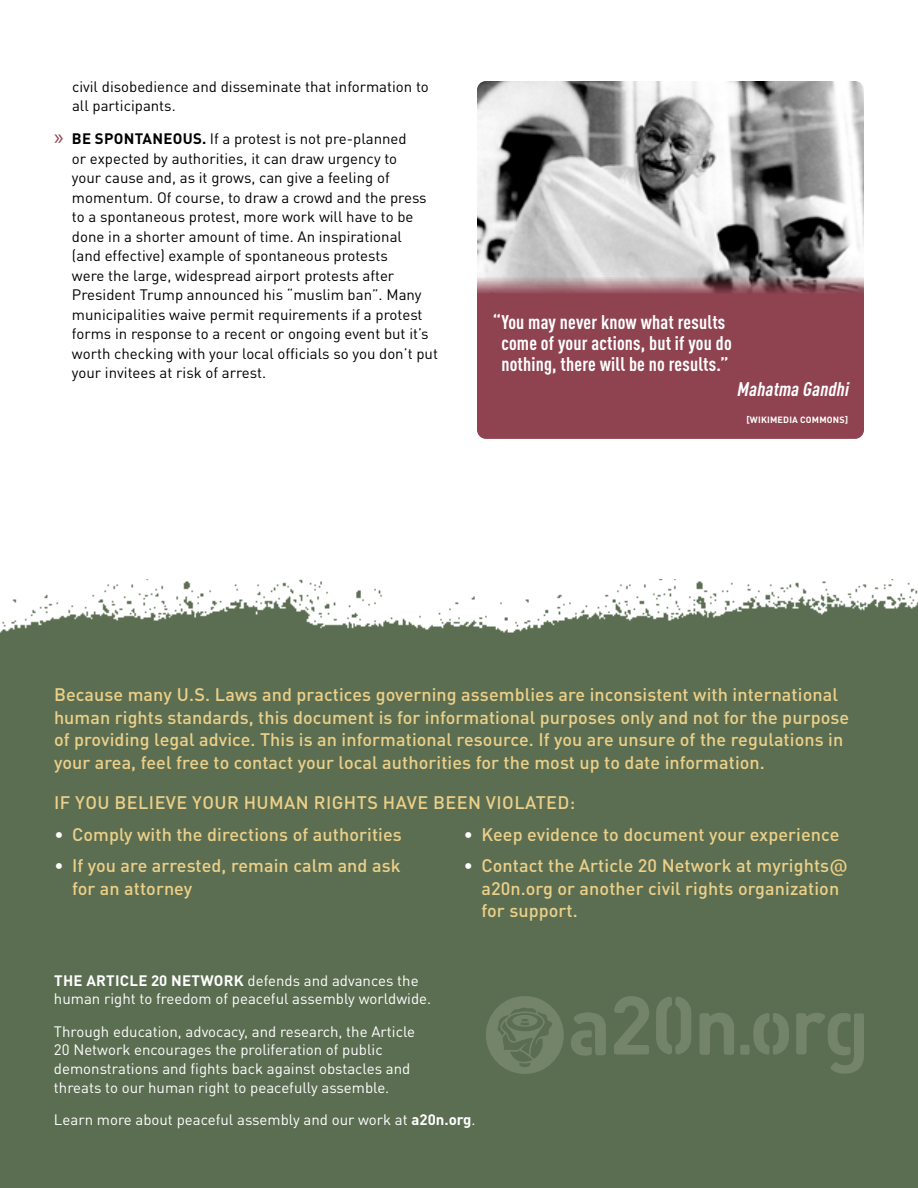
<style>
.page{position:relative;width:918px;height:1188px;background:#fff}
.page>*{position:absolute;margin:0;border:0;box-sizing:border-box;transform-origin:0 0}
.t1{font:700 condensed 19.5px/21px "DIN Pro";letter-spacing:.01em;color:#fff;text-align:center}
.t2{font:italic 700 condensed 19.5px "DIN Pro";color:#fff}
.t3{font:500 18px/22.5px "DIN Pro";letter-spacing:.005em;color:#ecd089}
.t4{font:500 18px "DIN Pro";letter-spacing:.025em;color:#ecd089}
.t5{font:15px/19.5px "DIN Pro";color:#000}
.t6{font:15px/18.8px "DIN Pro";color:#fff}
.t7{font:700 9px "DIN Pro";letter-spacing:.02em;color:#fff}
.s1{font-family:"Myriad Pro";font-size:22.5px;color:#8f424f}
.s2{font-weight:700}
.s3{font-weight:300;color:#fff}
.s4{font-family:"Fira Sans";font-weight:400}
</style>
<div class="page">
<img style="left:0;top:579px;width:918px;height:75px">
<div style="left:0;top:654px;width:918px;height:534px;background:#5b6e51"></div>
<svg style="left:753px;top:1013px;width:36px;height:42px"></svg>
<div style="left:740px;top:1045px;width:10px;height:10px;background:#74846b;border-radius:2px"></div>
<svg style="left:796px;top:1013px;width:68px;height:61px"></svg>
<svg style="left:614px;top:996px;width:35px;height:58px"></svg>
<svg style="left:656px;top:997px;width:35px;height:57px"></svg>
<svg style="left:571px;top:1013px;width:35px;height:43px"></svg>
<svg style="left:700px;top:1013px;width:34px;height:42px"></svg>
<svg style="left:486px;top:996px;width:78px;height:78px"></svg>
<img style="left:477px;top:81px;width:387px;height:196px">
<svg style="left:477px;top:277px;width:387px;height:162px;background:#904754"></svg>
<p class="t5" style="left:72px;top:76px;width:358px">civil disobedience and disseminate that information to all participants.</p>
<p class="t5" style="left:72px;top:128px;width:367px;text-indent:-18px"><span class="s1">»</span> <span class="s2">BE SPONTANEOUS.</span> If a protest is not pre-planned<br>or expected by authorities, it can draw urgency to<br>your cause and, as it grows, can give a feeling of momentum. Of course, to draw a crowd and the press to a spontaneous protest, more work will have to be done in a shorter amount of time. An inspirational<br>(and effective) example of spontaneous protests<br>were the large, widespread airport protests after President Trump announced his “muslim ban”. Many municipalities waive permit requirements if a protest forms in response to a recent or ongoing event but it’s worth checking with your local officials so you don’t put your invitees at risk of arrest.</p>
<h1 class="t1" style="left:493px;top:310px;width:241px">“You may never know what results come of your actions, but if you do nothing, there will be no results.”</h1>
<h1 class="t2" style="left:737px;top:374px;width:118px">MahatmaGandhi</h1>
<p class="t7" style="left:746px;top:412px;width:103px">[WIKIMEDIA COMMONS]</p>
<p class="t3" style="left:54px;top:682px;width:797px">Because many U.S. Laws and practices governing assemblies are inconsistent with international human rights standards, this document is for informational purposes only and not for the purpose of providing legal advice. This is an informational resource. If you are unsure of the regulations in your area, feel free to contact your local authorities for the most up to date information.</p>
<p class="t4" style="left:54px;top:788px;width:523px">IF YOU BELIEVE YOUR HUMAN RIGHTS HAVE BEEN VIOLATED:</p>
<p class="t3" style="left:54px;top:821px;width:349px"><span class="s3">•</span> Comply with the directions of authorities</p>
<p class="t3" style="left:72px;top:853px;width:330px;text-indent:-18px"><span class="s3">•</span> If you are arrested, remain calm and ask for an attorney</p>
<p class="t3" style="left:464px;top:821px;width:377px"><span class="s3">•</span> Keep evidence to document your experience</p>
<p class="t3" style="left:482px;top:853px;width:368px;text-indent:-18px"><span class="s3">•</span> Contact the Article 20 Network at myrights<span class="s4">@ </span>a20n.org or another civil rights organization for support.</p>
<p class="t6" style="left:54px;top:970px;width:379px"><span class="s2">THE ARTICLE 20 NETWORK</span> defends and advances the human right to freedom of peaceful assembly worldwide.</p>
<p class="t6" style="left:54px;top:1021px;width:363px">Through education, advocacy, and research, the Article 20 Network encourages the proliferation of public demonstrations and fights back against obstacles and threats to our human right to peacefully assemble.</p>
<p class="t6" style="left:54px;top:1110px;width:423px">Learn more about peaceful assembly and our work at <span class="s2">a20n.org</span>.</p>
</div>
